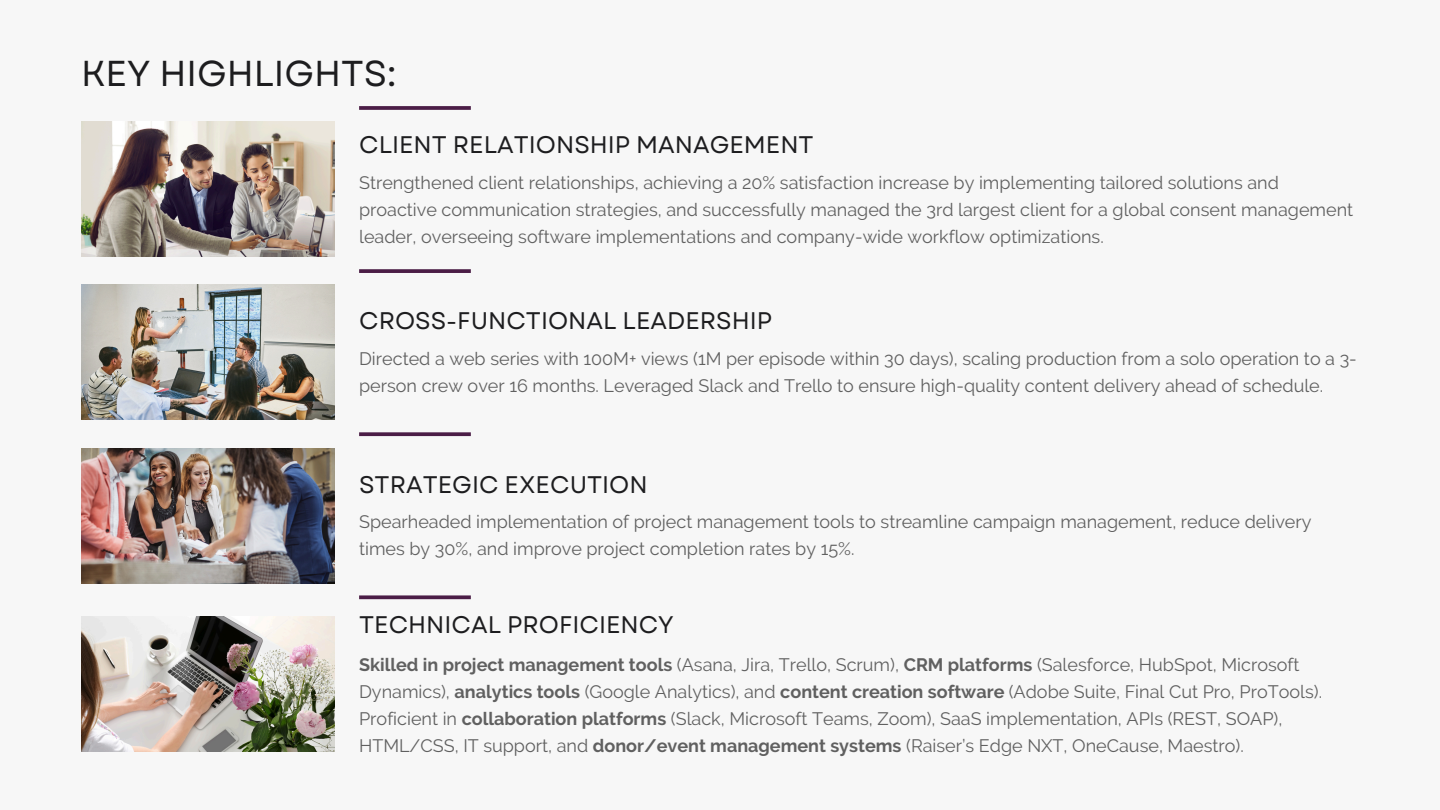
<style>
.page{position:relative;width:1440px;height:810px;background:#f7f7f7}
.page>*{position:absolute;margin:0;border:0;box-sizing:border-box;transform-origin:0 0}
.t1{font:36px "Garet";color:#1d1d1f}
.t2{font:24px "Garet";color:#1d1d1f}
.t3{font:18px/27px "Raleway";color:#606060}
.s1{font-weight:700}
</style>
<div class="page">
<img style="left:81px;top:122px;width:253px;height:135px">
<svg style="left:359px;top:106px;width:112px;height:4px"></svg>
<svg style="left:359px;top:269px;width:112px;height:4px"></svg>
<svg style="left:359px;top:432px;width:112px;height:4px"></svg>
<svg style="left:359px;top:595px;width:112px;height:4px"></svg>
<img style="left:81px;top:285px;width:253px;height:135px">
<img style="left:81px;top:448px;width:253px;height:135px">
<img style="left:81px;top:616px;width:253px;height:135px">
<p class="t1" style="left:81px;top:48px;width:317px">KEY HIGHLIGHTS:</p>
<h1 class="t2" style="left:359px;top:127px;width:456px">CLIENT RELATIONSHIP MANAGEMENT</h1>
<p class="t3" style="left:359px;top:169px;width:996px">Strengthened client relationships, achieving a 20% satisfaction increase by implementing tailored solutions and proactive communication strategies, and successfully managed the 3rd largest client for a global consent management leader, overseeing software implementations and company-wide workflow optimizations.</p>
<p class="t2" style="left:359px;top:304px;width:414px">CROSS-FUNCTIONAL LEADERSHIP</p>
<h2 class="t3" style="left:359px;top:345px;width:999px">Directed a web series with 100M+ views (1M per episode within 30 days), scaling production from a solo operation to a 3- person crew over 16 months. Leveraged Slack and Trello to ensure high-quality content delivery ahead of schedule.</h2>
<p class="t2" style="left:359px;top:467px;width:290px">STRATEGIC EXECUTION</p>
<p class="t3" style="left:359px;top:509px;width:954px">Spearheaded implementation of project management tools to streamline campaign management, reduce delivery times by 30%, and improve project completion rates by 15%.</p>
<p class="t2" style="left:359px;top:607px;width:316px">TECHNICAL PROFICIENCY</p>
<h2 class="t3" style="left:359px;top:651px;width:964px"><span class="s1">Skilled in project management tools</span> (Asana, Jira, Trello, Scrum), <span class="s1">CRM platforms</span> (Salesforce, HubSpot, Microsoft Dynamics), <span class="s1">analytics tools</span> (Google Analytics), and <span class="s1">content creation software</span> (Adobe Suite, Final Cut Pro, ProTools).<br>Proficient in <span class="s1">collaboration platforms</span> (Slack, Microsoft Teams, Zoom), SaaS implementation, APIs (REST, SOAP), HTML/CSS, IT support, and <span class="s1">donor/event management systems</span> (Raiser’s Edge NXT, OneCause, Maestro).</h2>
</div>
